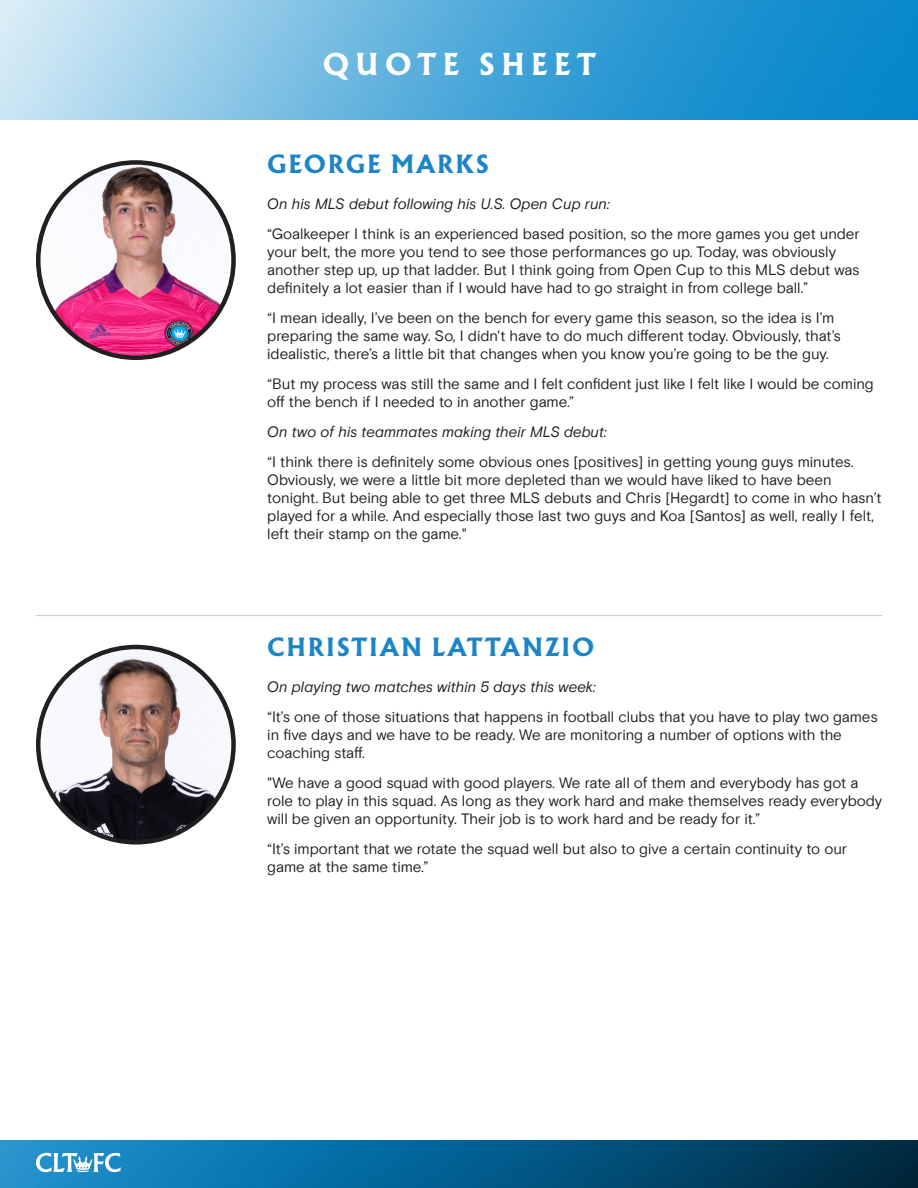
<style>
.page{position:relative;width:918px;height:1188px;background:#fff}
.page>*{position:absolute;margin:0;border:0;box-sizing:border-box;transform-origin:0 0}
.Header_1{font:900 27px "Albertus Nova";letter-spacing:.26em;color:#fff}
.QuoteSheet-1{font:900 22.5px "Albertus Nova";letter-spacing:.11em;color:#1b85c7}
.QuoteSheet-3{font:15px/18px "Basis Grotesque";letter-spacing:-.005em;color:#231f20}
.QuoteSheet-3-2{font:italic 15px "Basis Grotesque";letter-spacing:-.005em;color:#231f20}
</style>
<div class="page">
<img style="left:0;top:1140px;width:918px;height:48px">
<img style="left:0;top:0;width:918px;height:120px">
<svg style="left:36px;top:1153px;width:85px;height:19px"></svg>
<img style="left:38px;top:162px;width:196px;height:196px;border-radius:98px">
<div style="left:36px;top:160px;width:200px;height:200px;border:4px solid #231f20;border-radius:50%"></div>
<img style="left:38px;top:647px;width:196px;height:195px;border-radius:98px">
<div style="left:36px;top:645px;width:200px;height:200px;border:4px solid #231f20;border-radius:50%"></div>
<hr style="left:36px;top:615px;width:846px;height:1px;background:#c7c8ca">
<p class="Header_1" style="left:323px;top:45px;width:274px">QUOTE SHEET</p>
<p class="QuoteSheet-1" style="left:267px;top:149px;width:223px">GEORGE MARKS</p>
<p class="QuoteSheet-3-2" style="left:267px;top:195px;width:344px">On his MLS debut following his U.S. Open Cup run:</p>
<p class="QuoteSheet-3" style="left:267px;top:225px;width:594px">“Goalkeeper I think is an experienced based position, so the more games you get under your belt, the more you tend to see those performances go up. Today, was obviously another step up, up that ladder. But I think going from Open Cup to this MLS debut was definitely a lot easier than if I would have had to go straight in from college ball.”</p>
<p class="QuoteSheet-3" style="left:267px;top:309px;width:575px">“I mean ideally, I’ve been on the bench for every game this season, so the idea is I’m preparing the same way. So, I didn't have to do much different today. Obviously, that’s idealistic, there’s a little bit that changes when you know you’re going to be the guy.</p>
<p class="QuoteSheet-3" style="left:267px;top:375px;width:608px">“But my process was still the same and I felt confident just like I felt like I would be coming off the bench if I needed to in another game.”</p>
<p class="QuoteSheet-3-2" style="left:267px;top:423px;width:341px">On two of his teammates making their MLS debut:</p>
<p class="QuoteSheet-3" style="left:267px;top:453px;width:616px">“I think there is definitely some obvious ones [positives] in getting young guys minutes.<br>Obviously, we were a little bit more depleted than we would have liked to have been tonight. But being able to get three MLS debuts and Chris [Hegardt] to come in who hasn’t played for a while. And especially those last two guys and Koa [Santos] as well, really I felt, left their stamp on the game."</p>
<p class="QuoteSheet-1" style="left:267px;top:631px;width:328px">CHRISTIAN LATTANZIO</p>
<p class="QuoteSheet-3-2" style="left:267px;top:678px;width:330px">On playing two matches within 5 days this week:</p>
<p class="QuoteSheet-3" style="left:267px;top:707px;width:612px">“It’s one of those situations that happens in football clubs that you have to play two games in five days and we have to be ready. We are monitoring a number of options with the coaching staff.</p>
<p class="QuoteSheet-3" style="left:267px;top:773px;width:617px">"We have a good squad with good players. We rate all of them and everybody has got a role to play in this squad. As long as they work hard and make themselves ready everybody will be given an opportunity. Their job is to work hard and be ready for it.”</p>
<p class="QuoteSheet-3" style="left:267px;top:839px;width:581px">“It’s important that we rotate the squad well but also to give a certain continuity to our game at the same time.”</p>
</div>
